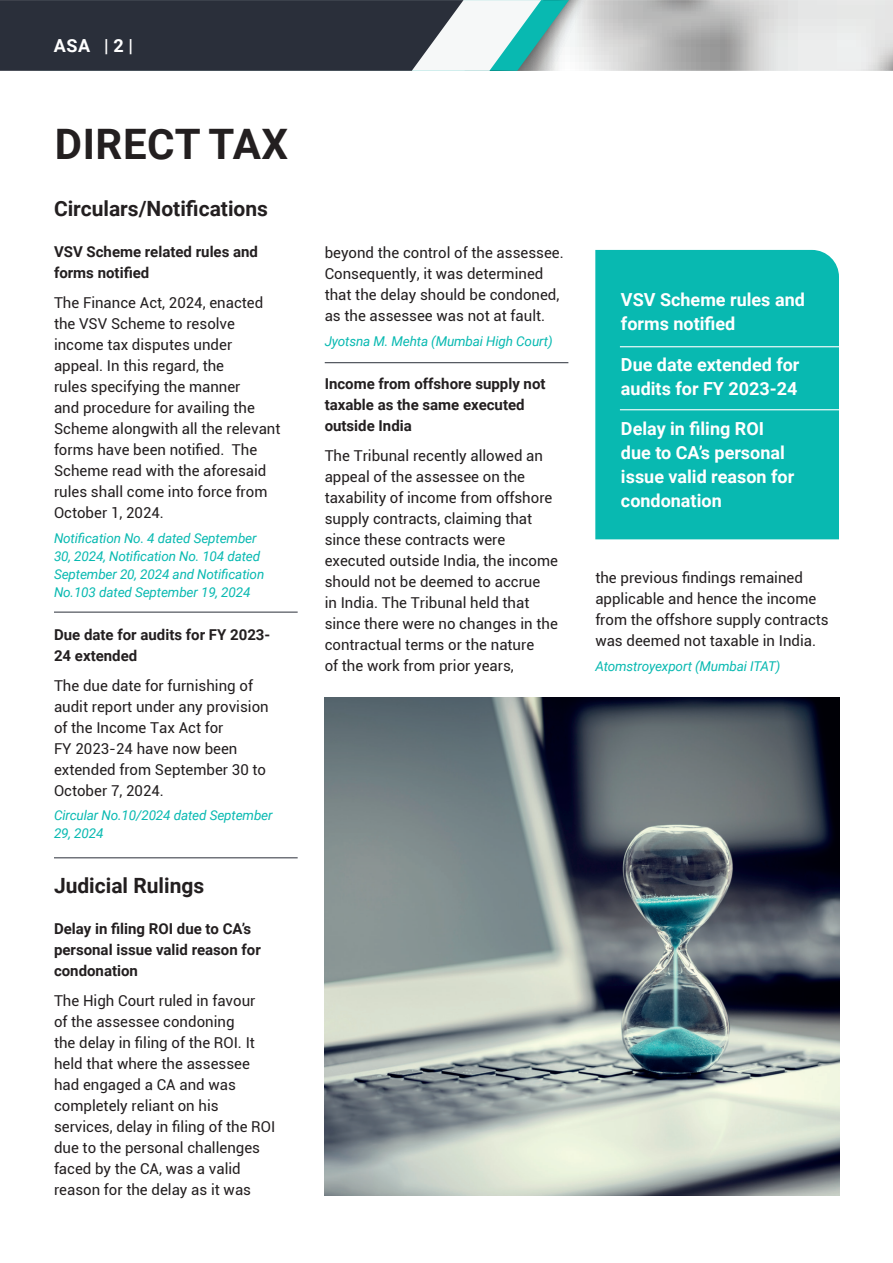
<style>
.page{position:relative;width:893px;height:1263px;background:#fff}
.page>*{position:absolute;margin:0;border:0;box-sizing:border-box;transform-origin:0 0}
.t1{font:700 42px "Roboto";letter-spacing:.015em;color:#231f20}
.t2{font:700 21px "Roboto";color:#231f20}
.t3{font:700 18px/24px "Roboto";color:#fff}
.t4{font:15px/21px "Roboto";color:#231f20}
.t5{font:700 15px/21px "Roboto";color:#231f20}
.t6{font:italic 13.5px/18px "Roboto";letter-spacing:-.01em;color:#08b9b1}
</style>
<div class="page">
<svg style="left:0;top:0;width:893px;height:71px;background:#7b8489"></svg>
<hr style="left:54px;top:612px;width:244px;height:1px;background:#2a2f3a">
<hr style="left:325px;top:362px;width:243px;height:1px;background:#2a2f3a">
<hr style="left:54px;top:857px;width:244px;height:1px;background:#2a2f3a">
<div style="left:595px;top:250px;width:244px;height:289px;background:#08b9b1"></div>
<hr style="left:620px;top:346px;width:228px;height:1px;background:#fff">
<hr style="left:620px;top:409px;width:228px;height:1px;background:#fff">
<img style="left:325px;top:698px;width:514px;height:497px">
<p class="t3" style="left:54px;top:33px;width:81px">ASA | 2 |</p>
<h1 class="t1" style="left:55px;top:115px;width:235px">DIRECT TAX</h1>
<h2 class="t2" style="left:54px;top:194px;width:216px">Circulars/Notifications</h2>
<p class="t5" style="left:54px;top:241px;width:206px">VSV Scheme related rules and forms notified</p>
<p class="t4" style="left:54px;top:291px;width:228px">The Finance Act, 2024, enacted the VSV Scheme to resolve income tax disputes under appeal. In this regard, the<br>rules specifying the manner<br>and procedure for availing the<br>Scheme alongwith all the relevant forms have been notified. The<br>Scheme read with the aforesaid rules shall come into force from<br>October 1, 2024.</p>
<p class="t6" style="left:54px;top:528px;width:212px">Notification No. 4 dated September 30, 2024, Notification No. 104 dated September 20, 2024 and Notification No.103 dated September 19, 2024</p>
<p class="t5" style="left:54px;top:623px;width:218px">Due date for audits for FY 2023-<br>24 extended</p>
<p class="t4" style="left:54px;top:674px;width:216px">The due date for furnishing of audit report under any provision of the Income Tax Act for<br>FY 2023-24 have now been extended from September 30 to<br>October 7, 2024.</p>
<p class="t6" style="left:54px;top:806px;width:220px">Circular No.10/2024 dated September<br>29, 2024</p>
<h2 class="t2" style="left:54px;top:871px;width:152px">Judicial Rulings</h2>
<p class="t5" style="left:54px;top:918px;width:208px">Delay in filing ROI due to CA’s personal issue valid reason for condonation</p>
<p class="t4" style="left:54px;top:989px;width:223px">The High Court ruled in favour<br>of the assessee condoning<br>the delay in filing of the ROI. It held that where the assessee had engaged a CA and was completely reliant on his services, delay in filing of the ROI due to the personal challenges faced by the CA, was a valid reason for the delay as it was</p>
<p class="t4" style="left:325px;top:242px;width:241px">beyond the control of the assessee.<br>Consequently, it was determined that the delay should be condoned, as the assessee was not at fault.</p>
<p class="t6" style="left:325px;top:332px;width:230px">Jyotsna M. Mehta (Mumbai High Court)</p>
<p class="t5" style="left:325px;top:373px;width:222px">Income from offshore supply not taxable as the same executed outside India</p>
<p class="t4" style="left:325px;top:445px;width:235px">The Tribunal recently allowed an appeal of the assessee on the taxability of income from offshore supply contracts, claiming that since these contracts were executed outside India, the income should not be deemed to accrue<br>in India. The Tribunal held that since there were no changes in the contractual terms or the nature<br>of the work from prior years,</p>
<p class="t3" style="left:621px;top:287px;width:185px">VSV Scheme rules and forms notified</p>
<p class="t3" style="left:621px;top:351px;width:180px">Due date extended for audits for FY 2023-24</p>
<p class="t3" style="left:621px;top:416px;width:175px">Delay in filing ROI due to CA’s personal issue valid reason for condonation</p>
<p class="t4" style="left:595px;top:567px;width:235px">the previous findings remained applicable and hence the income from the offshore supply contracts was deemed not taxable in India.</p>
<p class="t6" style="left:595px;top:657px;width:187px">Atomstroyexport (Mumbai ITAT)</p>
</div>
